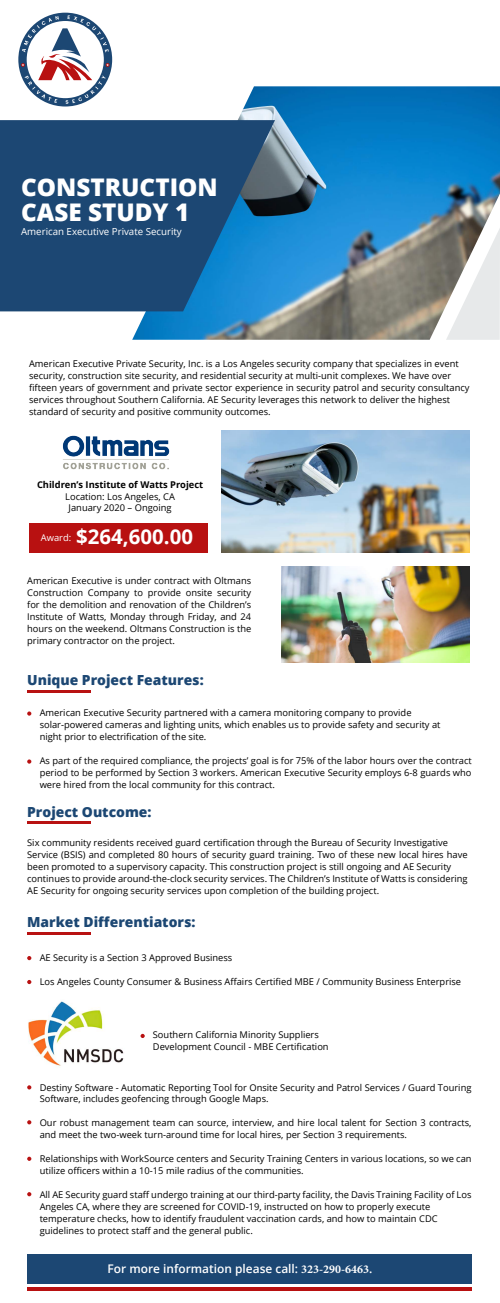
<style>
.page{position:relative;width:500px;height:1303px;background:#fff}
.page>*{position:absolute;margin:0;border:0;box-sizing:border-box;transform-origin:0 0}
.t1{font:800 24.25px/24.2px "Open Sans";color:#fff}
.t2{font:700 20.45px "Open Sans";color:#fff}
.t3{font:800 13.9px "Open Sans";color:#1c4773}
.t4{font:600 11.9px "Open Sans";color:#fff}
.t5{font:9.7px "Open Sans";color:#fff}
.t6{font:9.35px/11.9px "Open Sans";color:#000}
.t7{font:700 9.35px "Open Sans";color:#000}
.s1{font-family:"Minion Pro";font-weight:700}
</style>
<div class="page">
<img style="left:132px;top:86px;width:368px;height:254px">
<svg style="left:18px;top:13px;width:94px;height:93px"></svg>
<svg style="left:446px;top:227px;width:54px;height:113px"></svg>
<svg style="left:0;top:120px;width:275px;height:191px;background:#1c507e"></svg>
<img style="left:63px;top:435px;width:107px;height:35px">
<img style="left:222px;top:430px;width:248px;height:122px">
<hr style="left:27px;top:821px;width:64px;height:3px;background:#b81111">
<hr style="left:27px;top:932px;width:64px;height:2px;background:#b81111">
<svg style="left:27px;top:711px;width:4px;height:4px"></svg>
<svg style="left:27px;top:759px;width:4px;height:4px"></svg>
<svg style="left:27px;top:956px;width:4px;height:4px"></svg>
<svg style="left:27px;top:980px;width:4px;height:4px"></svg>
<svg style="left:27px;top:1085px;width:4px;height:4px"></svg>
<svg style="left:27px;top:1120px;width:4px;height:4px"></svg>
<svg style="left:27px;top:1156px;width:4px;height:5px"></svg>
<svg style="left:27px;top:1192px;width:4px;height:4px"></svg>
<hr style="left:27px;top:689px;width:64px;height:3px;background:#b81111">
<img style="left:282px;top:567px;width:188px;height:95px">
<div style="left:27px;top:1254px;width:445px;height:29px;background:#1c4773"></div>
<hr style="left:27px;top:1287px;width:445px;height:3px;background:#b81111">
<div style="left:29px;top:523px;width:178px;height:29px;background:#b81111"></div>
<img style="left:28px;top:1001px;width:96px;height:65px">
<svg style="left:141px;top:1034px;width:4px;height:4px"></svg>
<h1 class="t1" style="left:21px;top:174px;width:198px">CONSTRUCTION<br>CASE STUDY 1</h1>
<p class="t5" style="left:21px;top:225px;width:162px">American Executive Private Security</p>
<p class="t6" style="left:29px;top:358px;width:442px">American Executive Private Security, Inc. is a Los Angeles security company that specializes in event security, construction site security, and residential security at multi-unit complexes. We have over fifteen years of government and private sector experience in security patrol and security consultancy services throughout Southern California. AE Security leverages this network to deliver the highest standard of security and positive community outcomes.</p>
<p class="t7" style="left:37px;top:477px;width:168px">Children’s Institute of Watts Project</p>
<p class="t6" style="left:65px;top:490px;width:111px;text-align:center">Location: Los Angeles, CA<br>January 2020 – Ongoing</p>
<h2 class="t2" style="left:41px;top:522px;width:154px"><sup>Award:</sup> $264,600.00</h2>
<p class="t6" style="left:27px;top:574px;width:226px;text-align:justify">American Executive is under contract with Oltmans Construction Company to provide onsite security for the demolition and renovation of the Children’s Institute of Watts, Monday through Friday, and 24 hours on the weekend. Oltmans Construction is the primary contractor on the project.</p>
<h3 class="t3" style="left:27px;top:669px;width:178px">Unique Project Features:</h3>
<p class="t6" style="left:40px;top:707px;width:402px">American Executive Security partnered with a camera monitoring company to provide solar-powered cameras and lighting units, which enables us to provide safety and security at night prior to electrification of the site.</p>
<p class="t6" style="left:40px;top:754px;width:434px;text-align:justify">As part of the required compliance, the projects’ goal is for 75% of the labor hours over the contract period to be performed by Section 3 workers. American Executive Security employs 6-8 guards who were hired from the local community for this contract.</p>
<h3 class="t3" style="left:27px;top:801px;width:126px">Project Outcome:</h3>
<p class="t6" style="left:27px;top:836px;width:442px">Six community residents received guard certification through the Bureau of Security Investigative Service (BSIS) and completed 80 hours of security guard training. Two of these new local hires have been promoted to a supervisory capacity. This construction project is still ongoing and AE Security continues to provide around-the-clock security services. The Children’s Institute of Watts is considering AE Security for ongoing security services upon completion of the building project.</p>
<h3 class="t3" style="left:27px;top:911px;width:170px">Market Differentiators:</h3>
<p class="t6" style="left:40px;top:951px;width:194px">AE Security is a Section 3 Approved Business</p>
<p class="t6" style="left:40px;top:975px;width:423px">Los Angeles County Consumer &amp; Business Affairs Certified MBE / Community Business Enterprise</p>
<p class="t6" style="left:153px;top:1028px;width:177px">Southern California Minority Suppliers<br>Development Council - MBE Certification</p>
<p class="t6" style="left:40px;top:1081px;width:433px">Destiny Software - Automatic Reporting Tool for Onsite Security and Patrol Services / Guard Touring<br>Software, includes geofencing through Google Maps.</p>
<p class="t6" style="left:40px;top:1116px;width:433px">Our robust management team can source, interview, and hire local talent for Section 3 contracts, and meet the two-week turn-around time for local hires, per Section 3 requirements.</p>
<p class="t6" style="left:40px;top:1152px;width:433px">Relationships with WorkSource centers and Security Training Centers in various locations, so we can utilize officers within a 10-15 mile radius of the communities.</p>
<p class="t6" style="left:40px;top:1188px;width:433px">All AE Security guard staff undergo training at our third-party facility, the Davis Training Facility of Los Angeles CA, where they are screened for COVID-19, instructed on how to properly execute temperature checks, how to identify fraudulent vaccination cards, and how to maintain CDC guidelines to protect staff and the general public.</p>
<p class="t4" style="left:108px;top:1260px;width:266px">For more information please call: <span class="s1">323-290-6463</span>.</p>
</div>
